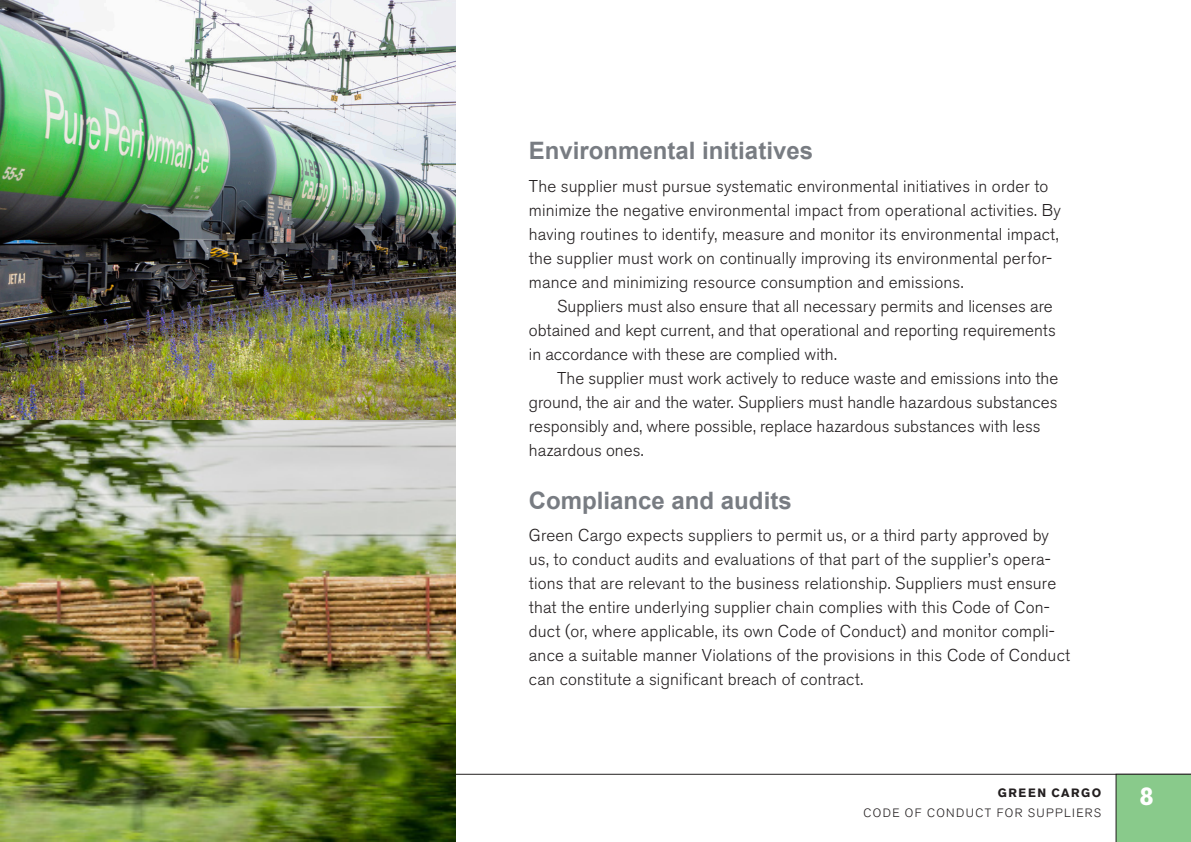
<style>
.page{position:relative;width:1191px;height:842px;background:#fff}
.page>*{position:absolute;margin:0;border:0;box-sizing:border-box;transform-origin:0 0}
.t1{font:700 25.6px "Akzidenz Grotesk BE";color:#fff}
.Bröd{font:700 24px "Arial";color:#787c82}
.Bröd-2{font:300 17px/24px "Akzidenz Grotesk BE";letter-spacing:.01em;color:#231f20}
.Bröd_indrag{font:300 17px/24px "Akzidenz Grotesk BE";color:#231f20}
.t2{font:300 12px "Akzidenz Grotesk BE";letter-spacing:.115em;color:#231f20}
.t3{font:700 12px "Akzidenz Grotesk BE";letter-spacing:.13em;color:#231f20}
</style>
<div class="page">
<svg style="left:456px;top:774px;width:659px;height:1px"></svg>
<div style="left:1115px;top:774px;width:76px;height:68px;background:#89ca8b"></div>
<img style="left:0;top:0;width:456px;height:842px">
<p class="Bröd" style="left:529px;top:135px;width:286px">Environmental initiatives</p>
<p class="Bröd-2" style="left:529px;top:174px;width:533px">The supplier must pursue systematic environmental initiatives in order to minimize the negative environmental impact from operational activities. By having routines to identify, measure and monitor its environmental impact, the supplier must work on continually improving its environmental perfor&shy;mance and minimizing resource consumption and emissions.</p>
<p class="Bröd_indrag" style="left:529px;top:294px;width:528px;text-indent:28px">Suppliers must also ensure that all necessary permits and licenses are obtained and kept current, and that operational and reporting requirements in accordance with these are complied with.</p>
<p class="Bröd_indrag" style="left:529px;top:366px;width:531px;text-indent:28px">The supplier must work actively to reduce waste and emissions into the ground, the air and the water. Suppliers must handle hazardous substances responsibly and, where possible, replace hazardous substances with less hazardous ones.</p>
<p class="Bröd" style="left:529px;top:484px;width:264px">Compliance and audits</p>
<p class="Bröd-2" style="left:529px;top:523px;width:543px">Green Cargo expects suppliers to permit us, or a third party approved by us, to conduct audits and evaluations of that part of the supplier’s opera&shy;tions that are relevant to the business relationship. Suppliers must ensure that the entire underlying supplier chain complies with this Code of Con&shy;duct (or, where applicable, its own Code of Conduct) and monitor compli&shy;ance a suitable manner Violations of the provisions in this Code of Conduct can constitute a significant breach of contract.</p>
<p class="t3" style="left:998px;top:786px;width:105px">GREEN CARGO</p>
<p class="t2" style="left:863px;top:806px;width:239px">CODE OF CONDUCT FOR SUPPLIERS</p>
<p class="t1" style="left:1139px;top:781px;width:16px">8</p>
</div>
